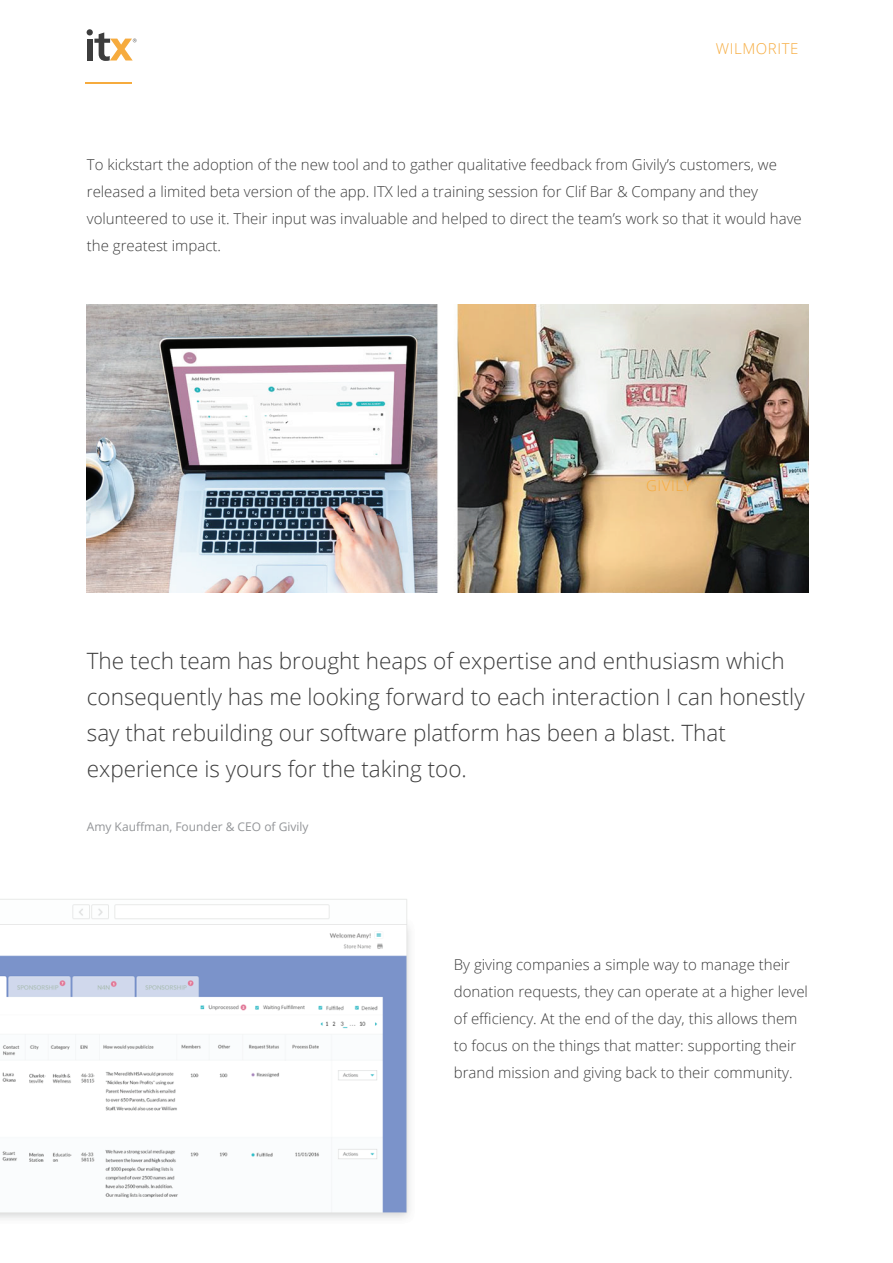
<style>
.page{position:relative;width:893px;height:1263px;background:#fff}
.page>*{position:absolute;margin:0;border:0;box-sizing:border-box;transform-origin:0 0}
.t1{font:300 22.5px/36px "Open Sans";color:#3d3d3d}
.t2{font:300 15px/27px "Open Sans";color:#3d3d3d}
.t3{font:300 15px "Open Sans";letter-spacing:.04em;color:#f6ab3e}
.t4{font:12px "Open Sans";color:#939598}
</style>
<div class="page">
<svg style="left:87px;top:29px;width:49px;height:32px"></svg>
<div style="left:87px;top:39px;width:6px;height:21px;background:#3d3d3d"></div>
<hr style="left:85px;top:82px;width:47px;height:2px;background:#f6ab3e">
<img style="left:87px;top:305px;width:722px;height:288px">
<img style="left:0;top:899px;width:410px;height:320px">
<p class="t3" style="left:716px;top:39px;width:84px">WILMORITE</p>
<p class="t2" style="left:87px;top:151px;width:716px">To kickstart the adoption of the new tool and to gather qualitative feedback from Givily’s customers, we released a limited beta version of the app. ITX led a training session for Clif Bar &amp; Company and they volunteered to use it. Their input was invaluable and helped to direct the team’s work so that it would have the greatest impact.</p>
<p class="t3" style="left:646px;top:475px;width:47px">GIVILY</p>
<p class="t1" style="left:87px;top:642px;width:719px">The tech team has brought heaps of expertise and enthusiasm which consequently has me looking forward to each interaction I can honestly say that rebuilding our software platform has been a blast. That experience is yours for the taking too.</p>
<p class="t4" style="left:87px;top:818px;width:223px">Amy Kauffman, Founder &amp; CEO of Givily</p>
<p class="t2" style="left:454px;top:950px;width:356px">By giving companies a simple way to manage their donation requests, they can operate at a higher level of efficiency. At the end of the day, this allows them to focus on the things that matter: supporting their brand mission and giving back to their community.</p>
</div>
